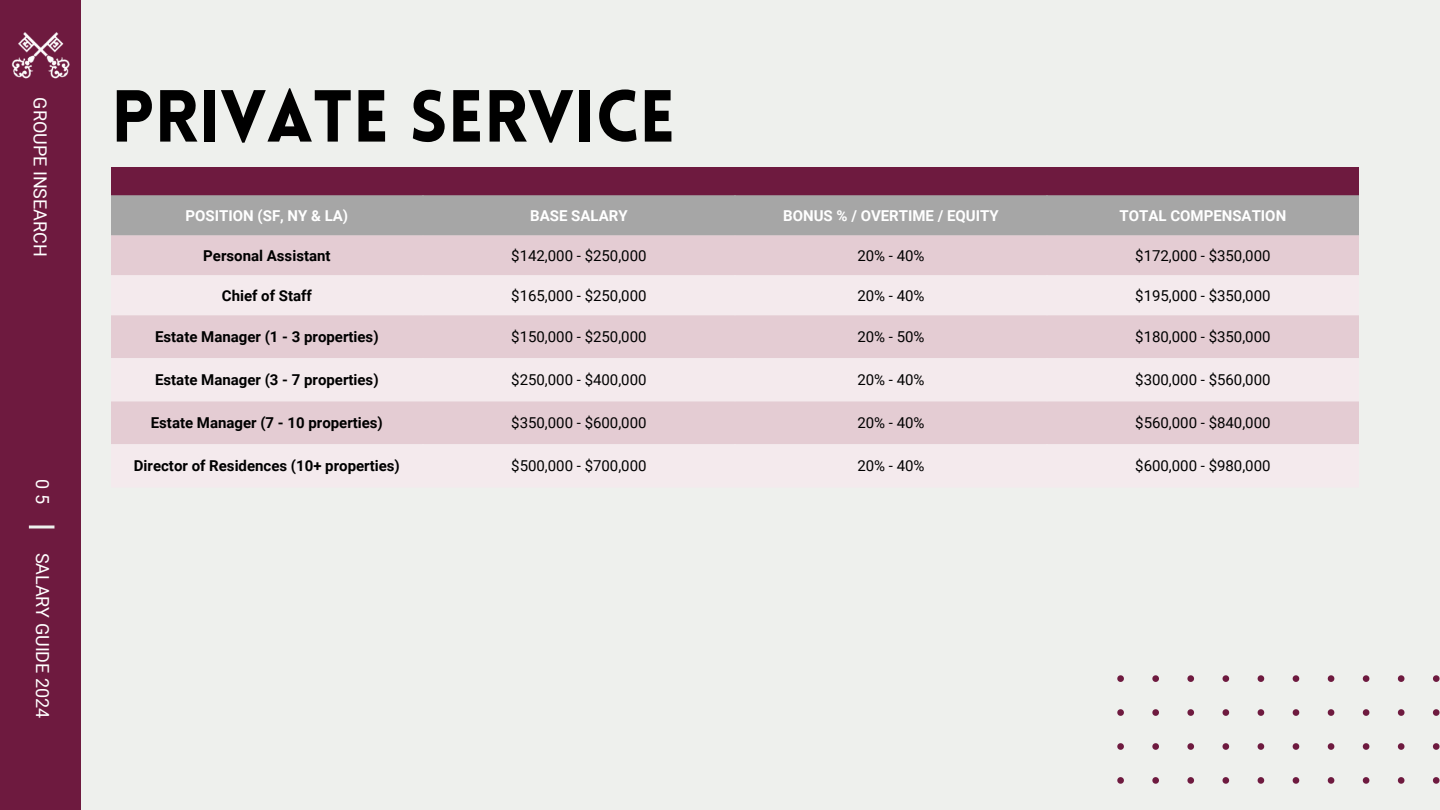
<style>
.page{position:relative;width:1440px;height:810px;background:#eef0ed}
.page>*{position:absolute;margin:0;border:0;box-sizing:border-box;transform-origin:0 0}
.t1{font:900 72px "Lovelo";color:#000}
.t2{font:18px "Roboto";color:#fff}
.t3{font:15px "Roboto";color:#000}
.t4{font:700 15px "Roboto";color:#000}
.t5{font:700 15px "Roboto";color:#fff}
</style>
<div class="page">
<div style="left:0;top:0;width:81px;height:810px;background:#6e1a3f"></div>
<img style="left:11px;top:32px;width:59px;height:47px">
<hr style="left:29px;top:525px;width:25px;height:3px;background:#eef0ed">
<div style="left:111px;top:167px;width:1248px;height:29px;background:#6e1a3f"></div>
<div style="left:111px;top:195px;width:1248px;height:40px;background:#a6a6a6"></div>
<div style="left:111px;top:235px;width:1248px;height:40px;background:#e4ccd3"></div>
<svg style="left:111px;top:315px;width:1248px;height:129px;fill:#e4ccd3"></svg>
<svg style="left:1117px;top:675px;width:323px;height:109px"></svg>
<p class="t2" style="left:51px;top:97px;width:161px;rotate:90deg">GROUPE INSEARCH</p>
<p class="t2" style="left:53px;top:479px;width:27px;rotate:90deg">0 5</p>
<p class="t2" style="left:53px;top:553px;width:167px;rotate:90deg">SALARY GUIDE 2024</p>
<p class="t1" style="left:111px;top:88px;width:566px">PRIVATE SERVICE</p>
<p class="t5" style="left:186px;top:207px;width:164px">POSITION (SF, NY &amp; LA)</p>
<p class="t5" style="left:530px;top:207px;width:99px">BASE SALARY</p>
<p class="t5" style="left:783px;top:207px;width:217px">BONUS % / OVERTIME / EQUITY</p>
<p class="t5" style="left:1120px;top:207px;width:168px">TOTAL COMPENSATION</p>
<p class="t4" style="left:203px;top:247px;width:129px">Personal Assistant</p>
<p class="t3" style="left:511px;top:247px;width:137px">$142,000 - $250,000</p>
<p class="t3" style="left:857px;top:247px;width:69px">20% - 40%</p>
<p class="t3" style="left:1135px;top:247px;width:137px">$172,000 - $350,000</p>
<p class="t4" style="left:222px;top:287px;width:92px">Chief of Staff</p>
<p class="t3" style="left:511px;top:287px;width:137px">$165,000 - $250,000</p>
<p class="t3" style="left:857px;top:287px;width:69px">20% - 40%</p>
<p class="t3" style="left:1135px;top:287px;width:137px">$195,000 - $350,000</p>
<p class="t4" style="left:155px;top:328px;width:225px">Estate Manager (1 - 3 properties)</p>
<p class="t3" style="left:511px;top:328px;width:137px">$150,000 - $250,000</p>
<p class="t3" style="left:857px;top:328px;width:69px">20% - 50%</p>
<p class="t3" style="left:1135px;top:328px;width:137px">$180,000 - $350,000</p>
<p class="t4" style="left:155px;top:371px;width:225px">Estate Manager (3 - 7 properties)</p>
<p class="t3" style="left:511px;top:371px;width:137px">$250,000 - $400,000</p>
<p class="t3" style="left:857px;top:371px;width:69px">20% - 40%</p>
<p class="t3" style="left:1135px;top:371px;width:137px">$300,000 - $560,000</p>
<p class="t4" style="left:151px;top:414px;width:234px">Estate Manager (7 - 10 properties)</p>
<p class="t3" style="left:511px;top:414px;width:137px">$350,000 - $600,000</p>
<p class="t3" style="left:857px;top:414px;width:69px">20% - 40%</p>
<p class="t3" style="left:1135px;top:414px;width:137px">$560,000 - $840,000</p>
<p class="t4" style="left:134px;top:457px;width:267px">Director of Residences (10+ properties)</p>
<p class="t3" style="left:511px;top:457px;width:137px">$500,000 - $700,000</p>
<p class="t3" style="left:857px;top:457px;width:69px">20% - 40%</p>
<p class="t3" style="left:1135px;top:457px;width:137px">$600,000 - $980,000</p>
</div>
